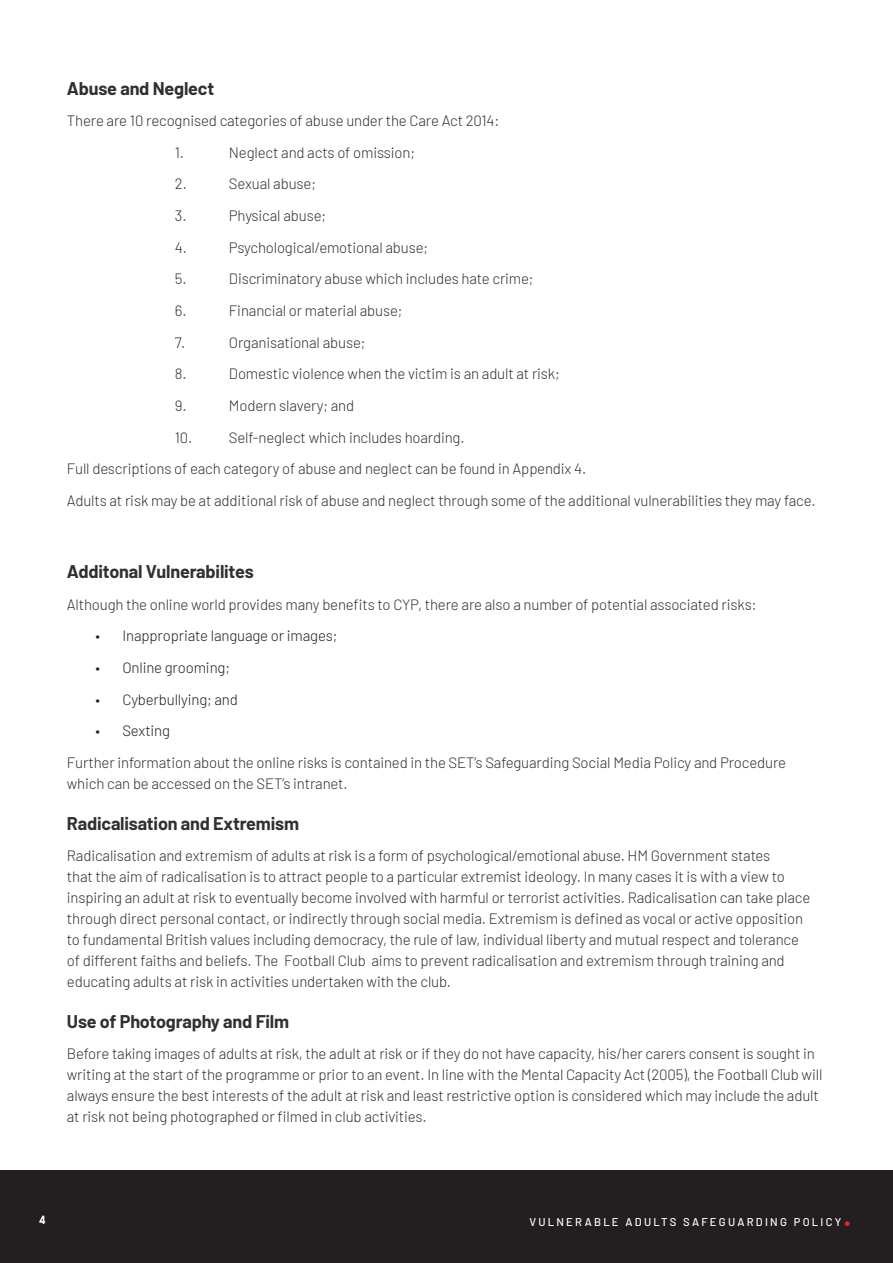
<style>
.page{position:relative;width:893px;height:1263px;background:#fff}
.page>*{position:absolute;margin:0;border:0;box-sizing:border-box;transform-origin:0 0}
.t1{font:700 30px "Barlow";color:#ec2127}
.Standard_Paragraph_setting{font:700 18px "Barlow";letter-spacing:-.01em;color:#312f30}
.Standard_Paragraph_setting-2{font:300 15px/21px "Barlow";letter-spacing:-.01em;color:#312f30}
.t2{font:300 15px "Barlow";letter-spacing:-.01em;color:#231f20}
.t3{font:500 11.25px "Barlow";letter-spacing:.2em;color:#fff}
.t4{font:300 11.25px "Cocogoose Narrow";color:#fff}
</style>
<div class="page">
<div style="left:0;top:1170px;width:893px;height:93px;background:#231f20"></div>
<p class="Standard_Paragraph_setting" style="left:67px;top:75px;width:149px">Abuse and Neglect</p>
<p class="Standard_Paragraph_setting-2" style="left:67px;top:109px;width:434px">There are 10 recognised categories of abuse under the Care Act 2014:</p>
<p class="Standard_Paragraph_setting-2" style="left:175px;top:141px;width:11px">1.</p>
<p class="Standard_Paragraph_setting-2" style="left:229px;top:141px;width:188px">Neglect and acts of omission;</p>
<p class="Standard_Paragraph_setting-2" style="left:175px;top:172px;width:13px">2.</p>
<p class="Standard_Paragraph_setting-2" style="left:229px;top:172px;width:89px">Sexual abuse;</p>
<p class="Standard_Paragraph_setting-2" style="left:175px;top:204px;width:13px">3.</p>
<p class="Standard_Paragraph_setting-2" style="left:229px;top:204px;width:99px">Physical abuse;</p>
<p class="Standard_Paragraph_setting-2" style="left:175px;top:236px;width:14px">4.</p>
<p class="Standard_Paragraph_setting-2" style="left:229px;top:236px;width:201px">Psychological/emotional abuse;</p>
<p class="Standard_Paragraph_setting-2" style="left:175px;top:267px;width:13px">5.</p>
<p class="Standard_Paragraph_setting-2" style="left:229px;top:267px;width:306px">Discriminatory abuse which includes hate crime;</p>
<p class="Standard_Paragraph_setting-2" style="left:175px;top:299px;width:13px">6.</p>
<p class="Standard_Paragraph_setting-2" style="left:229px;top:299px;width:175px">Financial or material abuse;</p>
<p class="Standard_Paragraph_setting-2" style="left:175px;top:331px;width:12px">7.</p>
<p class="Standard_Paragraph_setting-2" style="left:229px;top:331px;width:138px">Organisational abuse;</p>
<p class="Standard_Paragraph_setting-2" style="left:175px;top:362px;width:13px">8.</p>
<p class="Standard_Paragraph_setting-2" style="left:229px;top:362px;width:332px">Domestic violence when the victim is an adult at risk;</p>
<p class="Standard_Paragraph_setting-2" style="left:175px;top:394px;width:13px">9.</p>
<p class="Standard_Paragraph_setting-2" style="left:229px;top:394px;width:127px">Modern slavery; and</p>
<p class="Standard_Paragraph_setting-2" style="left:175px;top:425px;width:19px">10.</p>
<p class="Standard_Paragraph_setting-2" style="left:229px;top:425px;width:237px">Self-neglect which includes hoarding.</p>
<p class="Standard_Paragraph_setting-2" style="left:67px;top:457px;width:521px">Full descriptions of each category of abuse and neglect can be found in Appendix 4.</p>
<p class="Standard_Paragraph_setting-2" style="left:67px;top:489px;width:750px">Adults at risk may be at additional risk of abuse and neglect through some of the additional vulnerabilities they may face.</p>
<p class="Standard_Paragraph_setting" style="left:67px;top:558px;width:188px">Additonal Vulnerabilites</p>
<p class="Standard_Paragraph_setting-2" style="left:67px;top:593px;width:691px">Although the online world provides many benefits to CYP, there are also a number of potential associated risks:</p>
<p class="t2" style="left:95px;top:625px;width:243px">• Inappropriate language or images;</p>
<p class="t2" style="left:95px;top:657px;width:136px">• Online grooming;</p>
<p class="t2" style="left:95px;top:688px;width:144px">• Cyberbullying; and</p>
<p class="t2" style="left:95px;top:720px;width:76px">• Sexting</p>
<p class="Standard_Paragraph_setting-2" style="left:67px;top:751px;width:721px">Further information about the online risks is contained in the SET’s Safeguarding Social Media Policy and Procedure which can be accessed on the SET’s intranet.</p>
<p class="Standard_Paragraph_setting" style="left:67px;top:810px;width:234px">Radicalisation and Extremism</p>
<p class="Standard_Paragraph_setting-2" style="left:67px;top:844px;width:745px">Radicalisation and extremism of adults at risk is a form of psychological/emotional abuse. HM Government states<br>that the aim of radicalisation is to attract people to a particular extremist ideology. In many cases it is with a view to inspiring an adult at risk to eventually become involved with harmful or terrorist activities. Radicalisation can take place through direct personal contact, or indirectly through social media. Extremism is defined as vocal or active opposition to fundamental British values including democracy, the rule of law, individual liberty and mutual respect and tolerance of different faiths and beliefs. The Football Club aims to prevent radicalisation and extremism through training and educating adults at risk in activities undertaken with the club.</p>
<p class="Standard_Paragraph_setting" style="left:67px;top:1008px;width:224px">Use of Photography and Film</p>
<p class="Standard_Paragraph_setting-2" style="left:67px;top:1042px;width:757px">Before taking images of adults at risk, the adult at risk or if they do not have capacity, his/her carers consent is sought in writing at the start of the programme or prior to an event. In line with the Mental Capacity Act (2005), the Football Club will always ensure the best interests of the adult at risk and least restrictive option is considered which may include the adult at risk not being photographed or filmed in club activities.</p>
<p class="t4" style="left:39px;top:1212px;width:8px">4</p>
<p class="t3" style="left:529px;top:1213px;width:313px">VULNERABLE ADULTS SAFEGUARDING POLICY</p>
<h1 class="t1" style="left:843px;top:1192px;width:10px">.</h1>
</div>
